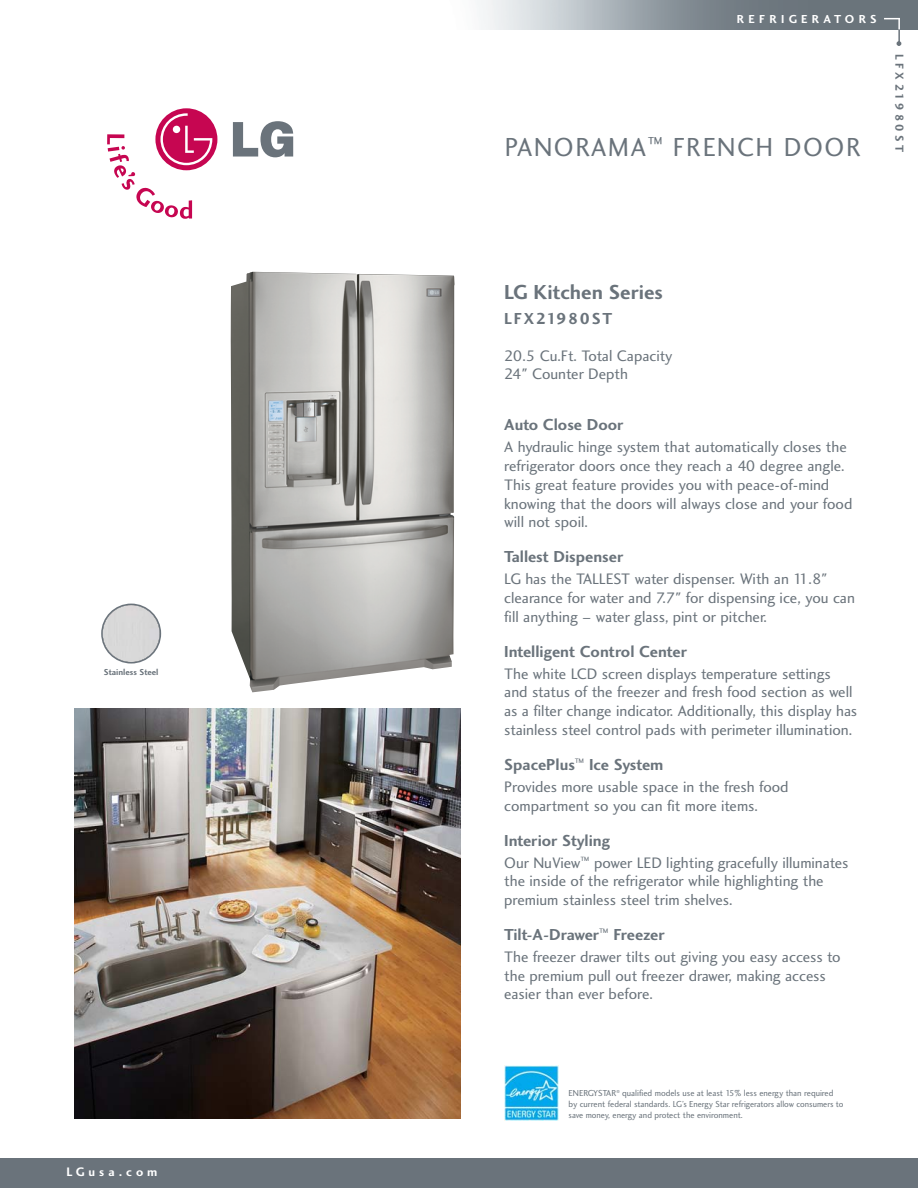
<style>
.page{position:relative;width:918px;height:1188px;background:#fff}
.page>*{position:absolute;margin:0;border:0;box-sizing:border-box;transform-origin:0 0}
.t1{font:27px "Charlotte Sans Book Plain";letter-spacing:.06em;color:#6a737b}
.t2{font:21px "Charlotte Sans Bold Plain";color:#6a737b}
.t3{font:16.5px "Charlotte Sans Bold Plain";color:#6a737b}
.t4{font:16.5px "Charlotte Sans Bold Plain";letter-spacing:.105em;color:#6a737b}
.t5{font:15.75px/18.8px "Charlotte Sans Book Plain";color:#6a737b}
.t6{font:12.75px "Charlotte Sans Bold Plain";letter-spacing:.315em;color:#fff}
.t7{font:12px "Charlotte Sans Bold Plain";letter-spacing:.365em;color:#fff}
.t8{font:12px "Charlotte Sans Bold Plain";letter-spacing:.285em;color:#6a737b}
.t9{font:9px/11.2px "Charlotte Sans Book Plain";color:#6a737b}
.t10{font:9px "Charlotte Sans Bold Plain";color:#6a737b}
</style>
<div class="page">
<svg style="left:233px;top:121px;width:60px;height:36px"></svg>
<div style="left:155px;top:108px;width:62px;height:62px;background:#c60651;border-radius:50%"></div>
<svg style="left:107px;top:113px;width:105px;height:106px"></svg>
<div style="left:0;top:1158px;width:918px;height:30px;background:#6a737b"></div>
<svg style="left:884px;top:18px;width:17px;height:28px"></svg>
<img style="left:504px;top:1065px;width:54px;height:55px">
<img style="left:74px;top:708px;width:386px;height:411px">
<img style="left:231px;top:272px;width:224px;height:420px">
<svg style="left:101px;top:604px;width:60px;height:60px"></svg>
<p class="t10" style="left:104px;top:669px;width:56px">Stainless Steel</p>
<p class="t6" style="left:66px;top:1167px;width:93px">LGusa.com</p>
<p class="t7" style="left:737px;top:14px;width:141px">REFRIGERATORS</p>
<h1 class="t1" style="left:505px;top:137px;width:358px">PANORAMA<sup>™</sup> FRENCH DOOR</h1>
<p class="t8" style="left:904px;top:54px;width:100px;rotate:90deg">LFX21980ST</p>
<h2 class="t2" style="left:504px;top:284px;width:160px">LG Kitchen Series</h2>
<p class="t4" style="left:504px;top:312px;width:110px">LFX21980ST</p>
<p class="t5" style="left:504px;top:348px;width:170px;line-height:18px">20.5 Cu.Ft. Total Capacity<br>24" Counter Depth</p>
<p class="t3" style="left:504px;top:418px;width:121px">Auto Close Door</p>
<p class="t5" style="left:504px;top:439px;width:350px">A hydraulic hinge system that automatically closes the refrigerator doors once they reach a 40 degree angle.<br>This great feature provides you with peace-of-mind knowing that the doors will always close and your food will not spoil.</p>
<p class="t3" style="left:504px;top:550px;width:121px">Tallest Dispenser</p>
<p class="t5" style="left:504px;top:571px;width:352px">LG has the TALLEST water dispenser. With an 11.8" clearance for water and 7.7" for dispensing ice, you can fill anything – water glass, pint or pitcher.</p>
<p class="t3" style="left:504px;top:645px;width:184px">Intelligent Control Center</p>
<p class="t5" style="left:504px;top:666px;width:355px">The white LCD screen displays temperature settings and status of the freezer and fresh food section as well as a filter change indicator. Additionally, this display has stainless steel control pads with perimeter illumination.</p>
<p class="t3" style="left:504px;top:758px;width:161px">SpacePlus<sup>™</sup> Ice System</p>
<p class="t5" style="left:504px;top:779px;width:286px">Provides more usable space in the fresh food compartment so you can fit more items.</p>
<p class="t3" style="left:504px;top:834px;width:107px">Interior Styling</p>
<p class="t5" style="left:504px;top:854px;width:346px">Our NuView<sup>™</sup> power LED lighting gracefully illuminates the inside of the refrigerator while highlighting the premium stainless steel trim shelves.</p>
<p class="t3" style="left:504px;top:928px;width:162px">Tilt-A-Drawer<sup>™</sup> Freezer</p>
<p class="t5" style="left:504px;top:949px;width:338px">The freezer drawer tilts out giving you easy access to the premium pull out freezer drawer, making access easier than ever before.</p>
<p class="t9" style="left:569px;top:1088px;width:276px">ENERGYSTAR<sup>®</sup> qualified models use at least 15% less energy than required by current federal standards. LG’s Energy Star refrigerators allow consumers to save money, energy and protect the environment.</p>
</div>
